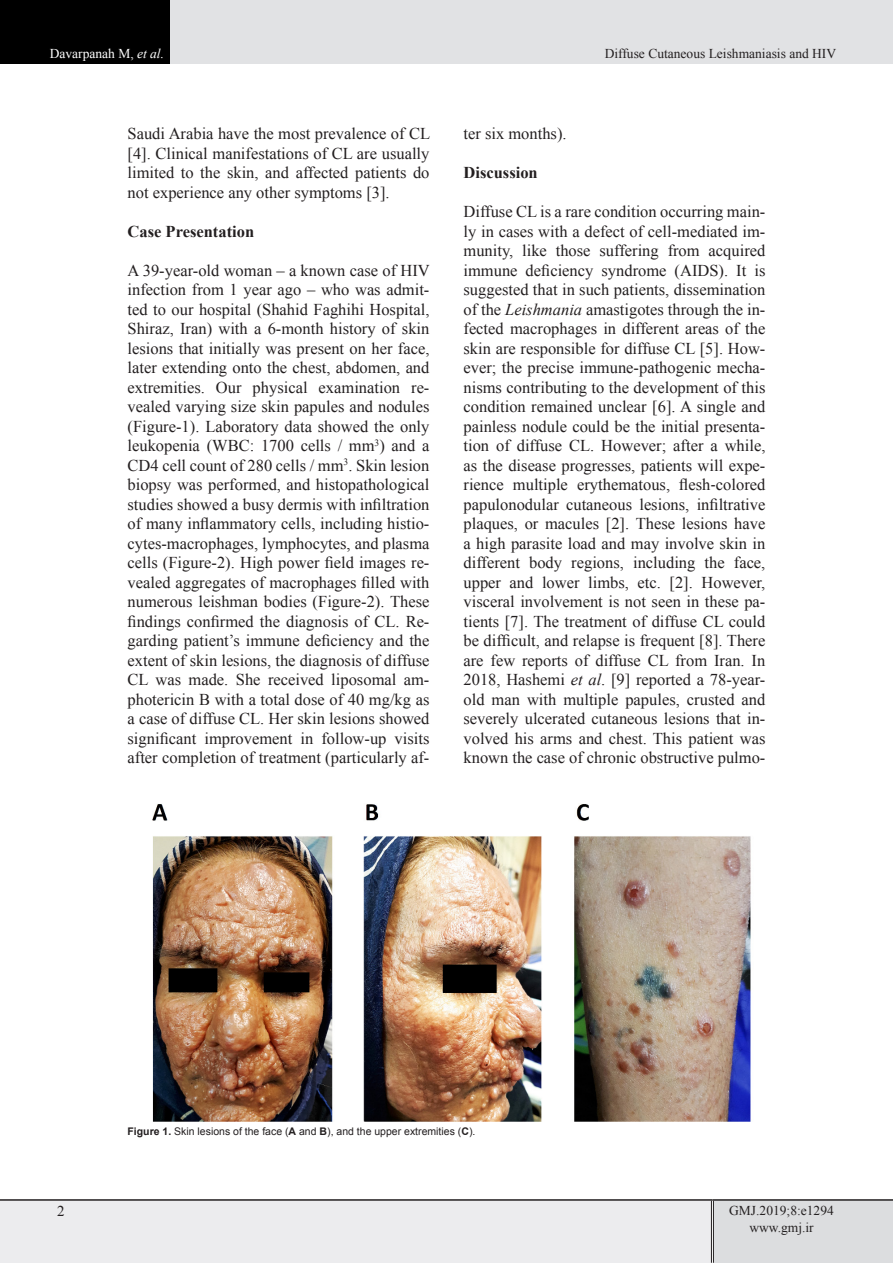
<style>
.page{position:relative;width:893px;height:1263px;background:#fff}
.page>*{position:absolute;margin:0;border:0;box-sizing:border-box;transform-origin:0 0}
.t1{font:16.5px/19.5px "Times New Roman";color:#231f20;text-align:justify}
.t2{font:700 16.5px "Times New Roman";color:#231f20}
.t3{font:15px "Times New Roman";color:#231f20}
.lllllllllllllll{font:13.5px "Times New Roman";color:#231f20}
.t4{font:13.5px "Times New Roman";color:#fff}
.ttttitle{font:10.5px "Arial";color:#231f20}
.s1{font-style:italic}
.s2{font-family:"Cambria Math"}
.s3{font-weight:700}
</style>
<div class="page">
<div style="left:0;top:0;width:170px;height:64px;background:#000"></div>
<div style="left:170px;top:0;width:723px;height:64px;background:#e1e2e4"></div>
<div style="left:0;top:1200px;width:712px;height:63px;background:#ececee"></div>
<div style="left:712px;top:1200px;width:181px;height:63px;background:#dcdddf"></div>
<hr style="left:711px;top:1201px;width:3px;height:62px;background:#fff">
<hr style="left:711px;top:1201px;width:1px;height:62px;background:#231f20">
<hr style="left:713px;top:1201px;width:1px;height:62px;background:#231f20">
<hr style="left:0;top:1199px;width:712px;height:2px;background:#231f20">
<hr style="left:712px;top:1199px;width:181px;height:2px;background:#231f20">
<img style="left:152px;top:804px;width:599px;height:317px">
<p class="t4" style="left:50px;top:44px;width:116px">Davarpanah M, <span class="s1">et al.</span></p>
<p class="lllllllllllllll" style="left:605px;top:44px;width:233px">Diffuse Cutaneous Leishmaniasis and HIV</p>
<p class="t1" style="left:128px;top:123px;width:304px">Saudi Arabia have the most prevalence of CL [4]. Clinical manifestations of CL are usually limited to the skin, and affected patients do not experience any other symptoms [3].</p>
<p class="t2" style="left:128px;top:219px;width:128px">Case Presentation</p>
<p class="t1" style="left:128px;top:260px;width:304px">A 39-year-old woman ‒ a known case of HIV infection from 1 year ago ‒ who was admit&shy;ted to our hospital (Shahid Faghihi Hospital, Shiraz, Iran) with a 6-month history of skin lesions that initially was present on her face, later extending onto the chest, abdomen, and extremities. Our physical examination re&shy;vealed varying size skin papules and nodules (Figure-1). Laboratory data showed the only leukopenia (WBC: 1700 cells / mm<sup>3</sup>) and a CD4 cell count of 280 cells / mm<sup>3</sup>. Skin lesion biopsy was performed, and histopathological studies showed a busy dermis with infiltration of many inflammatory cells, including histio&shy;cytes-macrophages, lymphocytes, and plasma cells (Figure-2). High power field images re&shy;vealed aggregates of macrophages filled with numerous leishman bodies (Figure-2). These findings confirmed the diagnosis of CL. Re&shy;garding patient’s immune deficiency and the extent of skin lesions, the diagnosis of diffuse CL was made. She received liposomal am&shy;photericin B with a total dose of 40 mg/kg as a case of diffuse CL. Her skin lesions showed significant improvement in follow-up visits after completion of treatment (particularly af-</p>
<p class="t1" style="left:463px;top:123px;width:105px">ter six months).</p>
<p class="t2" style="left:463px;top:161px;width:76px">Discussion</p>
<p class="t1" style="left:463px;top:201px;width:303px">Diffuse CL is a rare condition occurring main&shy;ly in cases with a defect of cell-mediated im&shy;munity, like those suffering from acquired immune deficiency syndrome (AIDS). It is suggested that in such patients, dissemination of the <span class="s1">Leishmania</span> amastigotes through the in&shy;fected macrophages in different areas of the skin are responsible for diffuse CL [5]. How&shy;ever; the precise immune-pathogenic mecha&shy;nisms contributing to the development of this condition remained unclear [6]. A single and painless nodule could be the initial presenta&shy;tion of diffuse CL. However; after a while, as the disease progresses, patients will expe&shy;rience multiple erythematous, flesh<span class="s2">‐</span>colored papulonodular cutaneous lesions, infiltrative plaques, or macules [2]. These lesions have a high parasite load and may involve skin in different body regions, including the face, upper and lower limbs, etc. [2]. However, visceral involvement is not seen in these pa&shy;tients [7]. The treatment of diffuse CL could be difficult, and relapse is frequent [8]. There are few reports of diffuse CL from Iran. In 2018, Hashemi <span class="s1">et al</span>. [9] reported a 78-year&shy;old man with multiple papules, crusted and severely ulcerated cutaneous lesions that in&shy;volved his arms and chest. This patient was known the case of chronic obstructive pulmo-</p>
<p class="ttttitle" style="left:128px;top:1124px;width:349px"><span class="s3">Figure 1.</span> Skin lesions of the face (<span class="s3">A</span> and <span class="s3">B</span>), and the upper extremities (<span class="s3">C</span>).</p>
<p class="t3" style="left:57px;top:1201px;width:9px">2</p>
<p class="lllllllllllllll" style="left:729px;top:1201px;width:106px">GMJ.2019;8:e1294</p>
<p class="lllllllllllllll" style="left:749px;top:1217px;width:66px">www.gmj.ir</p>
</div>
